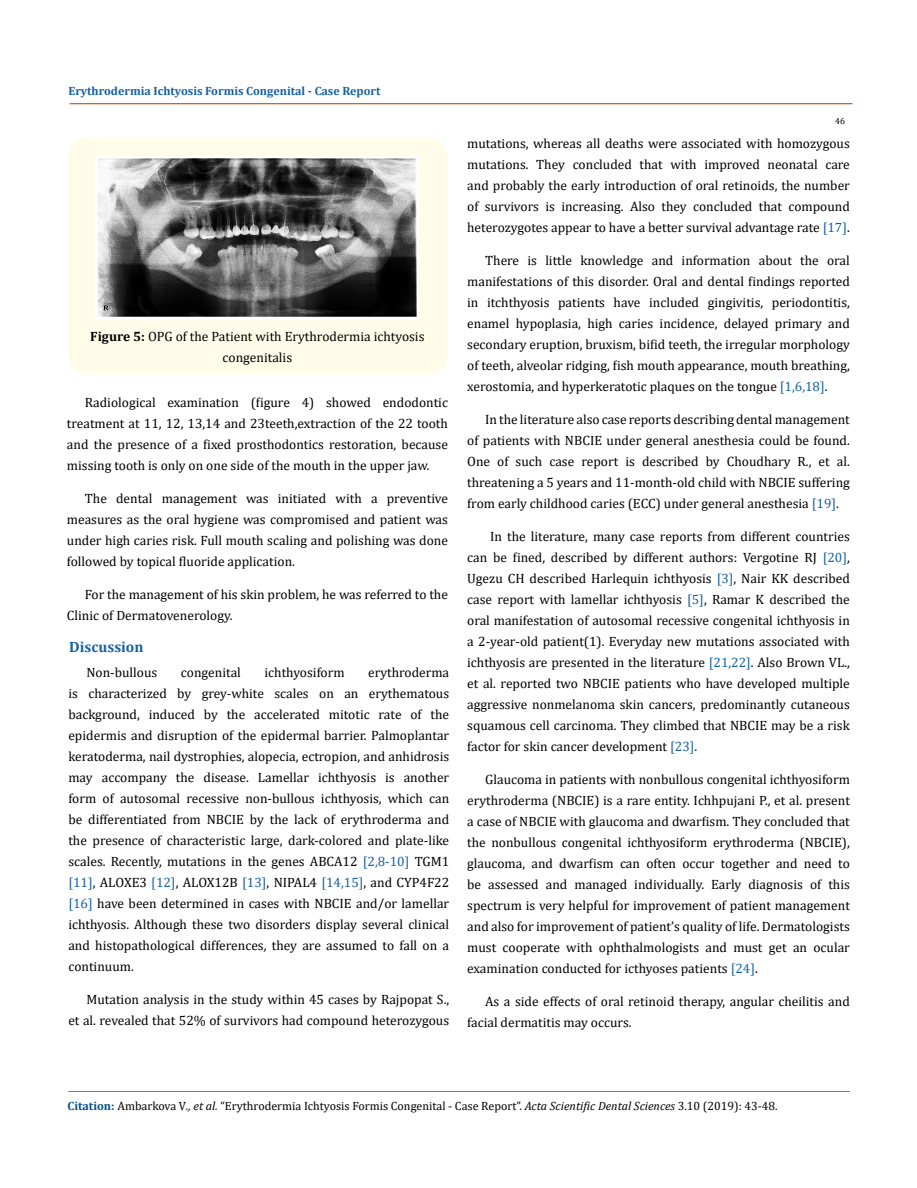
<style>
.page{position:relative;width:917px;height:1188px;background:#fff}
.page>*{position:absolute;margin:0;border:0;box-sizing:border-box;transform-origin:0 0}
.t1{font:700 15px "Cambria";color:#1560a6}
.t2{font:13.5px/21px "Cambria";color:#000;text-align:justify}
.t3{font:12px "Cambria";color:#000}
.t4{font:700 12px "Cambria";color:#1560a6}
.t5{font:9px "Cambria";color:#000}
.s1{font-weight:700}
.s2{color:#1560a6}
.s3{font-weight:700;color:#035089}
.s4{font-style:italic}
</style>
<div class="page">
<div style="left:68px;top:137px;width:380px;height:237px;background:#fffde9;border-radius:18px"></div>
<img style="left:96px;top:157px;width:323px;height:162px">
<hr style="left:68px;top:1092px;width:782px;height:1px;background:#e05d1a">
<hr style="left:70px;top:104px;width:782px;height:1px;background:#e05d1a">
<div style="left:70px;top:103px;width:782px;height:1px;border:1px solid #e05d1a"></div>
<p class="t4" style="left:68px;top:82px;width:313px">Erythrodermia Ichtyosis Formis Congenital - Case Report</p>
<p class="t2" style="left:90px;top:326px;width:336px;text-align:center"><span class="s1">Figure 5:</span> OPG of the Patient with Erythrodermia ichtyosis congenitalis</p>
<p class="t2" style="left:67px;top:392px;width:382px;text-indent:18px">Radiological examination (figure 4) showed endodontic treatment at 11, 12, 13,14 and 23teeth,extraction of the 22 tooth and the presence of a fixed prosthodontics restoration, because missing tooth is only on one side of the mouth in the upper jaw.</p>
<p class="t2" style="left:67px;top:488px;width:382px;text-indent:18px">The dental management was initiated with a preventive measures as the oral hygiene was compromised and patient was under high caries risk. Full mouth scaling and polishing was done followed by topical fluoride application.</p>
<p class="t2" style="left:67px;top:584px;width:382px;text-indent:18px">For the management of his skin problem, he was referred to the<br>Clinic of Dermatovenerology.</p>
<p class="t1" style="left:69px;top:636px;width:76px">Discussion</p>
<p class="t2" style="left:86px;top:661px;width:72px">Non-bullous</p>
<p class="t2" style="left:181px;top:661px;width:62px">congenital</p>
<p class="t2" style="left:264px;top:661px;width:82px">ichthyosiform</p>
<p class="t2" style="left:68px;top:661px;width:382px;text-indent:300px">erythroderma is characterized by grey-white scales on an erythematous background, induced by the accelerated mitotic rate of the epidermis and disruption of the epidermal barrier. Palmoplantar keratoderma, nail dystrophies, alopecia, ectropion, and anhidrosis may accompany the disease. Lamellar ichthyosis is another form of autosomal recessive non-bullous ichthyosis, which can be differentiated from NBCIE by the lack of erythroderma and the presence of characteristic large, dark-colored and plate-like scales. Recently, mutations in the genes ABCA12 <span class="s2">[2,8-10]</span> TGM1 <span class="s2">[11]</span>, ALOXE3 <span class="s2">[12]</span>, ALOX12B <span class="s2">[13]</span>, NIPAL4 <span class="s2">[14,15]</span>, and CYP4F22 <span class="s2">[16]</span> have been determined in cases with NBCIE and/or lamellar ichthyosis. Although these two disorders display several clinical and histopathological differences, they are assumed to fall on a continuum.</p>
<p class="t2" style="left:68px;top:988px;width:382px;text-align:right">Mutation analysis in the study within 45 cases by Rajpopat S.,<br>et al. revealed that 52% of survivors had compound heterozygous</p>
<p class="t5" style="left:835px;top:115px;width:11px">46</p>
<p class="t2" style="left:467px;top:133px;width:384px">mutations, whereas all deaths were associated with homozygous mutations. They concluded that with improved neonatal care and probably the early introduction of oral retinoids, the number of survivors is increasing. Also they concluded that compound heterozygotes appear to have a better survival advantage rate <span class="s2">[17]</span>.</p>
<p class="t2" style="left:467px;top:250px;width:384px;text-indent:18px">There is little knowledge and information about the oral manifestations of this disorder. Oral and dental findings reported in itchthyosis patients have included gingivitis, periodontitis, enamel hypoplasia, high caries incidence, delayed primary and secondary eruption, bruxism, bifid teeth, the irregular morphology of teeth, alveolar ridging, fish mouth appearance, mouth breathing, xerostomia, and hyperkeratotic plaques on the tongue <span class="s2">[1,6,18]</span>.</p>
<p class="t2" style="left:467px;top:409px;width:384px;text-indent:18px">In the literature also case reports describing dental management of patients with NBCIE under general anesthesia could be found.<br>One of such case report is described by Choudhary R., et al. threatening a 5 years and 11-month-old child with NBCIE suffering from early childhood caries (ECC) under general anesthesia <span class="s2">[19]</span>.</p>
<p class="t2" style="left:467px;top:526px;width:384px;text-indent:23px">In the literature, many case reports from different countries can be fined, described by different authors: Vergotine RJ <span class="s2">[20]</span>, Ugezu CH described Harlequin ichthyosis <span class="s2">[3]</span>, Nair KK described case report with lamellar ichthyosis <span class="s2">[5]</span>, Ramar K described the oral manifestation of autosomal recessive congenital ichthyosis in a 2-year-old patient(1). Everyday new mutations associated with ichthyosis are presented in the literature <span class="s2">[21,22]</span>. Also Brown VL., et al. reported two NBCIE patients who have developed multiple aggressive nonmelanoma skin cancers, predominantly cutaneous squamous cell carcinoma. They climbed that NBCIE may be a risk factor for skin cancer development <span class="s2">[23]</span>.</p>
<p class="t2" style="left:467px;top:769px;width:384px;text-indent:18px">Glaucoma in patients with nonbullous congenital ichthyosiform erythroderma (NBCIE) is a rare entity. Ichhpujani P., et al. present a case of NBCIE with glaucoma and dwarfism. They concluded that the nonbullous congenital ichthyosiform erythroderma (NBCIE), glaucoma, and dwarfism can often occur together and need to be assessed and managed individually. Early diagnosis of this spectrum is very helpful for improvement of patient management and also for improvement of patient’s quality of life. Dermatologists must cooperate with ophthalmologists and must get an ocular examination conducted for icthyoses patients <span class="s2">[24]</span>.</p>
<p class="t2" style="left:467px;top:991px;width:384px;text-indent:18px">As a side effects of oral retinoid therapy, angular cheilitis and facial dermatitis may occurs.</p>
<p class="t3" style="left:67px;top:1099px;width:711px"><span class="s3">Citation:</span> Ambarkova V<span class="s4">., et al.</span> “Erythrodermia Ichtyosis Formis Congenital - Case Report”. <span class="s4">Acta Scientific Dental Sciences</span> 3.10 (2019): 43-48.</p>
</div>
